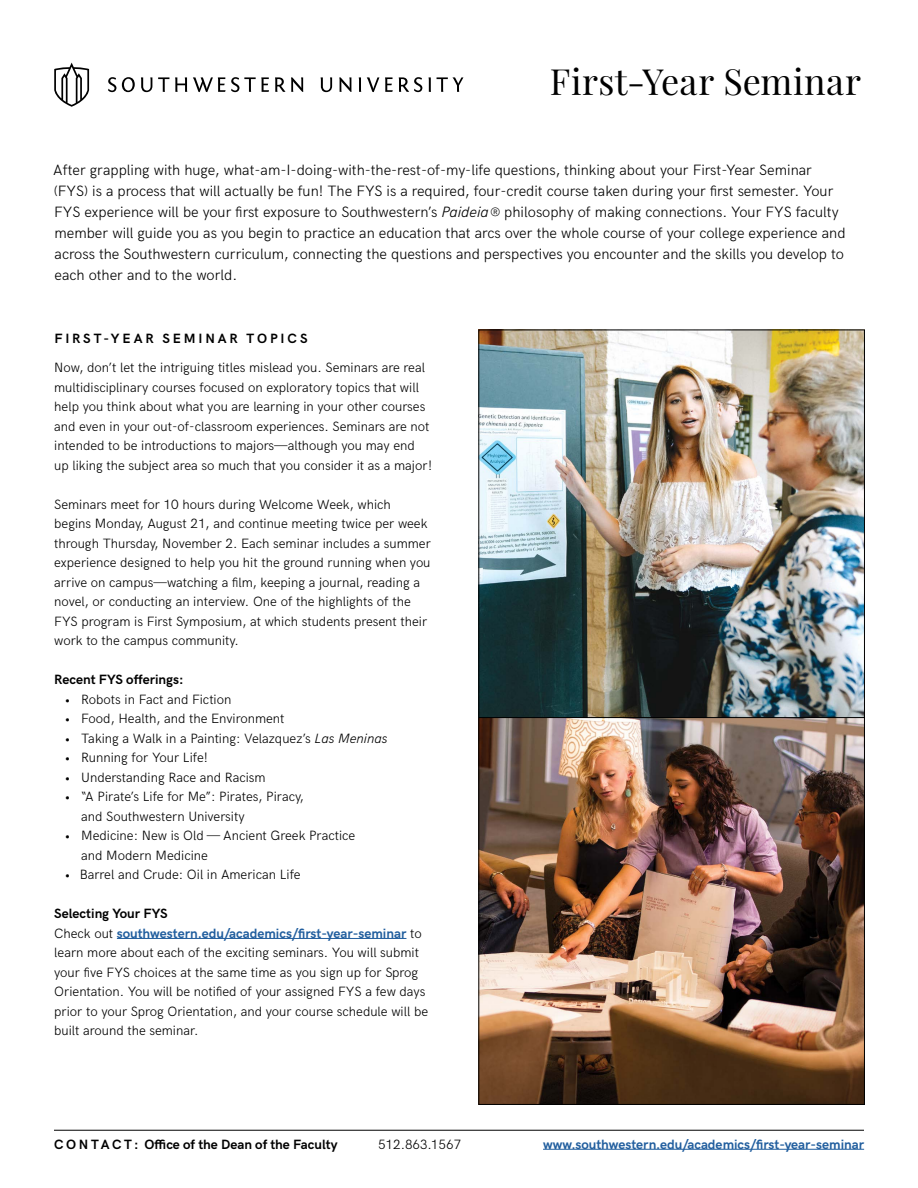
<style>
.page{position:relative;width:918px;height:1188px;background:#fff}
.page>*{position:absolute;margin:0;border:0;box-sizing:border-box;transform-origin:0 0}
.t1{font:36px "Playfair Display";letter-spacing:.005em;color:#000}
.t2{font:300 15px/21px "HK Grotesk";color:#000}
.t3{font:300 13.5px/19.5px "HK Grotesk";color:#000}
.t4{font:700 13.5px "HK Grotesk";color:#000}
.t5{font:700 13.5px "HK Grotesk";color:#215e9e}
.t6{font:700 13.5px "HK Grotesk";letter-spacing:.21em;color:#000}
.s1{font-style:italic}
.s2{font-style:italic;font-size:12px}
.s3{font-weight:700}
.s4{font-weight:700;color:#215e9e}
</style>
<div class="page">
<svg style="left:54px;top:63px;width:35px;height:44px"></svg>
<svg style="left:108px;top:77px;width:8px;height:15px"></svg>
<svg style="left:122px;top:77px;width:13px;height:15px"></svg>
<svg style="left:141px;top:77px;width:11px;height:15px"></svg>
<svg style="left:158px;top:77px;width:11px;height:15px"></svg>
<svg style="left:175px;top:77px;width:12px;height:15px"></svg>
<svg style="left:193px;top:77px;width:76px;height:15px"></svg>
<svg style="left:275px;top:77px;width:28px;height:15px"></svg>
<svg style="left:321px;top:77px;width:11px;height:15px"></svg>
<svg style="left:339px;top:77px;width:13px;height:15px"></svg>
<svg style="left:359px;top:77px;width:2px;height:15px"></svg>
<svg style="left:367px;top:77px;width:12px;height:15px"></svg>
<svg style="left:385px;top:77px;width:8px;height:15px"></svg>
<svg style="left:399px;top:77px;width:23px;height:15px"></svg>
<svg style="left:429px;top:77px;width:2px;height:15px"></svg>
<svg style="left:437px;top:77px;width:26px;height:15px"></svg>
<hr style="left:54px;top:1130px;width:810px;height:1px;background:#000">
<hr style="left:543px;top:1149px;width:321px;height:1px;background:#215e9e">
<hr style="left:117px;top:938px;width:289px;height:1px;background:#215e9e">
<img style="left:480px;top:332px;width:383px;height:771px">
<div style="left:478px;top:330px;width:387px;height:388px;border:1px solid #000"></div>
<h1 class="t1" style="left:550px;top:59px;width:313px">First-Year Seminar</h1>
<p class="t2" style="left:53px;top:158px;width:794px">After grappling with huge, what-am-I-doing-with-the-rest-of-my-life questions, thinking about your First-Year Seminar (FYS) is a process that will actually be fun! The FYS is a required, four-credit course taken during your first semester. Your FYS experience will be your first exposure to Southwestern’s <span class="s1">Paideia</span><span class="s2">®</span> philosophy of making connections. Your FYS faculty member will guide you as you begin to practice an education that arcs over the whole course of your college experience and across the Southwestern curriculum, connecting the questions and perspectives you encounter and the skills you develop to each other and to the world.</p>
<p class="t6" style="left:54px;top:328px;width:255px">FIRST-YEAR SEMINAR TOPICS</p>
<p class="t3" style="left:54px;top:357px;width:380px">Now, don’t let the intriguing titles mislead you. Seminars are real multidisciplinary courses focused on exploratory topics that will help you think about what you are learning in your other courses and even in your out-of-classroom experiences. Seminars are not intended to be introductions to majors—although you may end up liking the subject area so much that you consider it as a major!</p>
<p class="t3" style="left:54px;top:493px;width:378px">Seminars meet for 10 hours during Welcome Week, which begins Monday, August 21, and continue meeting twice per week through Thursday, November 2. Each seminar includes a summer experience designed to help you hit the ground running when you arrive on campus—watching a film, keeping a journal, reading a novel, or conducting an interview. One of the highlights of the FYS program is First Symposium, at which students present their work to the campus community.</p>
<p class="t4" style="left:54px;top:669px;width:131px">Recent FYS offerings:</p>
<p class="t3" style="left:65px;top:688px;width:168px">• Robots in Fact and Fiction</p>
<p class="t3" style="left:65px;top:708px;width:221px">• Food, Health, and the Environment</p>
<p class="t3" style="left:65px;top:727px;width:324px">• Taking a Walk in a Painting: Velazquez’s <span class="s1">Las Meninas</span></p>
<p class="t3" style="left:65px;top:747px;width:145px">• Running for Your Life!</p>
<p class="t3" style="left:65px;top:766px;width:202px">• Understanding Race and Racism</p>
<p class="t3" style="left:81px;top:786px;width:224px;text-indent:-16px">• “A Pirate’s Life for Me”: Pirates, Piracy, and Southwestern University</p>
<p class="t3" style="left:81px;top:825px;width:276px;text-indent:-16px">• Medicine: New is Old — Ancient Greek Practice and Modern Medicine</p>
<p class="t3" style="left:65px;top:864px;width:237px">• Barrel and Crude: Oil in American Life</p>
<p class="t3" style="left:54px;top:903px;width:375px"><span class="s3">Selecting Your FYS<br></span>Check out <span class="s4">southwestern.edu/academics/first-year-seminar</span> to learn more about each of the exciting seminars. You will submit your five FYS choices at the same time as you sign up for Sprog Orientation. You will be notified of your assigned FYS a few days prior to your Sprog Orientation, and your course schedule will be built around the seminar.</p>
<p class="t4" style="left:54px;top:1134px;width:285px">C O N TA C T: Office of the Dean of the Faculty</p>
<p class="t3" style="left:378px;top:1133px;width:85px">512.863.1567</p>
<p class="t5" style="left:543px;top:1134px;width:323px">www.southwestern.edu/academics/first-year-seminar</p>
</div>
